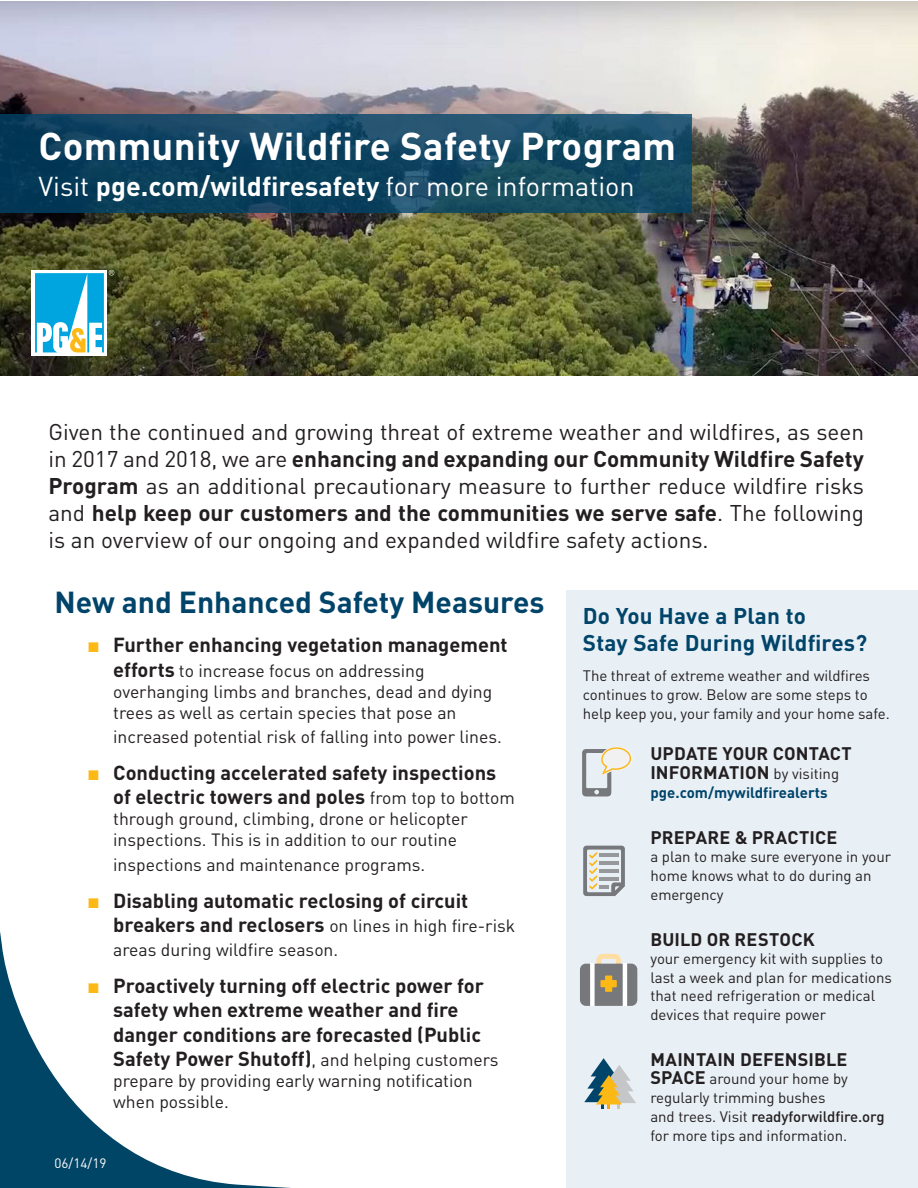
<style>
.page{position:relative;width:918px;height:1188px;background:#fff}
.page>*{position:absolute;margin:0;border:0;box-sizing:border-box;transform-origin:0 0}
.copy{font:700 38.25px "DINOT";letter-spacing:.01em;color:#fff}
.Body_Title{font:700 30px "DINOT";color:#00446a}
.copy-2{font:27px "DINOT";color:#fff}
.Body_Title-2{font:22.5px/27px "DINOT";color:#231f20;text-align:justify}
.t1{font:700 22.5px/27px "DINOT";letter-spacing:.01em;color:#00446a}
.t2{font:700 20.1px/24.2px "DINOT";color:#231f20}
.t3{font:700 18px/18.8px "DINOT";letter-spacing:.005em;color:#231f20}
.t4{font:17.55px/21.1px "DINOT";color:#231f20}
.t5{font:15px/18.8px "DINOT";letter-spacing:-.005em;color:#231f20}
.t6{font:700 15px "DINOT";color:#00446a}
.Bullets{font:13.5px "DINOT";color:#fff}
.s1{font-weight:700}
.s2{font-weight:400;font-size:13.5px;color:#fcb814}
.s3{font-weight:700;font-size:20.1px}
.s4{font-weight:400;font-size:17.55px}
.s5{font-weight:400;font-size:15px}
.s6{font-weight:700;font-size:18px}
.s7{font-weight:500}
</style>
<div class="page">
<div style="left:566px;top:590px;width:352px;height:598px;background:#e8eff5"></div>
<svg style="left:583px;top:846px;width:42px;height:50px"></svg>
<svg style="left:582px;top:747px;width:49px;height:50px"></svg>
<svg style="left:580px;top:954px;width:57px;height:52px;background:#a7a399"></svg>
<svg style="left:584px;top:1058px;width:52px;height:51px"></svg>
<svg style="left:0;top:931px;width:291px;height:257px"></svg>
<img style="left:0;top:1px;width:918px;height:374px">
<svg style="left:0;top:114px;width:692px;height:98px;background:#124561"></svg>
<div style="left:32px;top:270px;width:75px;height:86px;background:#fff"></div>
<svg style="left:35px;top:270px;width:79px;height:82px"></svg>
<p class="copy" style="left:39px;top:116px;width:639px">Community Wildfire Safety Program</p>
<p class="copy-2" style="left:39px;top:165px;width:598px">Visit <span class="s1">pge.com/wildfiresafety</span> for more information</p>
<p class="Body_Title-2" style="left:48px;top:417px;width:817px">Given the continued and growing threat of extreme weather and wildfires, as seen in 2017 and 2018, we are <span class="s1">enhancing and expanding our Community Wildfire Safety Program</span> as an additional precautionary measure to further reduce wildfire risks and <span class="s1">help keep our customers and the communities we serve safe</span>. The following is an overview of our ongoing and expanded wildfire safety actions.</p>
<p class="Body_Title" style="left:55px;top:579px;width:491px">New and Enhanced Safety Measures</p>
<p class="t2" style="left:87px;top:632px;width:422px"><span class="s2">■</span> Further enhancing vegetation management</p>
<p class="t4" style="left:113px;top:659px;width:381px"><span class="s3">efforts</span> to increase focus on addressing overhanging limbs and branches, dead and dying trees as well as certain species that pose an</p>
<p class="t4" style="left:113px;top:725px;width:390px">increased potential risk of falling into power lines.</p>
<p class="t2" style="left:113px;top:760px;width:403px;text-indent:-26px"><span class="s2">■</span> Conducting accelerated safety inspections of electric towers and poles <span class="s4">from top to bottom</span></p>
<p class="t4" style="left:113px;top:807px;width:356px">through ground, climbing, drone or helicopter inspections. This is in addition to our routine</p>
<p class="t4" style="left:113px;top:852px;width:314px">inspections and maintenance programs.</p>
<p class="t2" style="left:87px;top:887px;width:383px"><span class="s2">■</span> Disabling automatic reclosing of circuit</p>
<p class="t4" style="left:113px;top:912px;width:404px;line-height:24.2px"><span class="s3">breakers and reclosers</span> on lines in high fire-risk areas during wildfire season.</p>
<p class="t2" style="left:113px;top:973px;width:372px;text-indent:-26px"><span class="s2">■</span> Proactively turning off electric power for safety when extreme weather and fire danger conditions are forecasted (Public</p>
<p class="t4" style="left:113px;top:1048px;width:387px"><span class="s3">Safety Power Shutoff)</span>, and helping customers prepare by providing early warning notification when possible.</p>
<p class="Bullets" style="left:55px;top:1153px;width:53px">06/14/19</p>
<p class="t1" style="left:583px;top:601px;width:286px">Do You Have a Plan to<br>Stay Safe During Wildfires?</p>
<p class="t5" style="left:583px;top:666px;width:308px">The threat of extreme weather and wildfires continues to grow. Below are some steps to help keep you, your family and your home safe.</p>
<p class="t3" style="left:650px;top:743px;width:203px">UPDATE YOUR CONTACT<br>INFORMATION <span class="s5">by visiting</span></p>
<p class="t6" style="left:650px;top:781px;width:179px">pge.com/mywildfirealerts</p>
<p class="t3" style="left:650px;top:827px;width:188px">PREPARE &amp; PRACTICE</p>
<p class="t5" style="left:650px;top:847px;width:242px">a plan to make sure everyone in your home knows what to do during an emergency</p>
<p class="t3" style="left:650px;top:929px;width:166px">BUILD OR RESTOCK</p>
<p class="t5" style="left:650px;top:949px;width:243px">your emergency kit with supplies to last a week and plan for medications that need refrigeration or medical devices that require power</p>
<p class="t3" style="left:650px;top:1049px;width:198px">MAINTAIN DEFENSIBLE</p>
<p class="t5" style="left:650px;top:1069px;width:236px"><span class="s6">SPACE</span> around your home by regularly trimming bushes<br>and trees. Visit <span class="s7">readyforwildfire.org </span>for more tips and information.</p>
</div>
